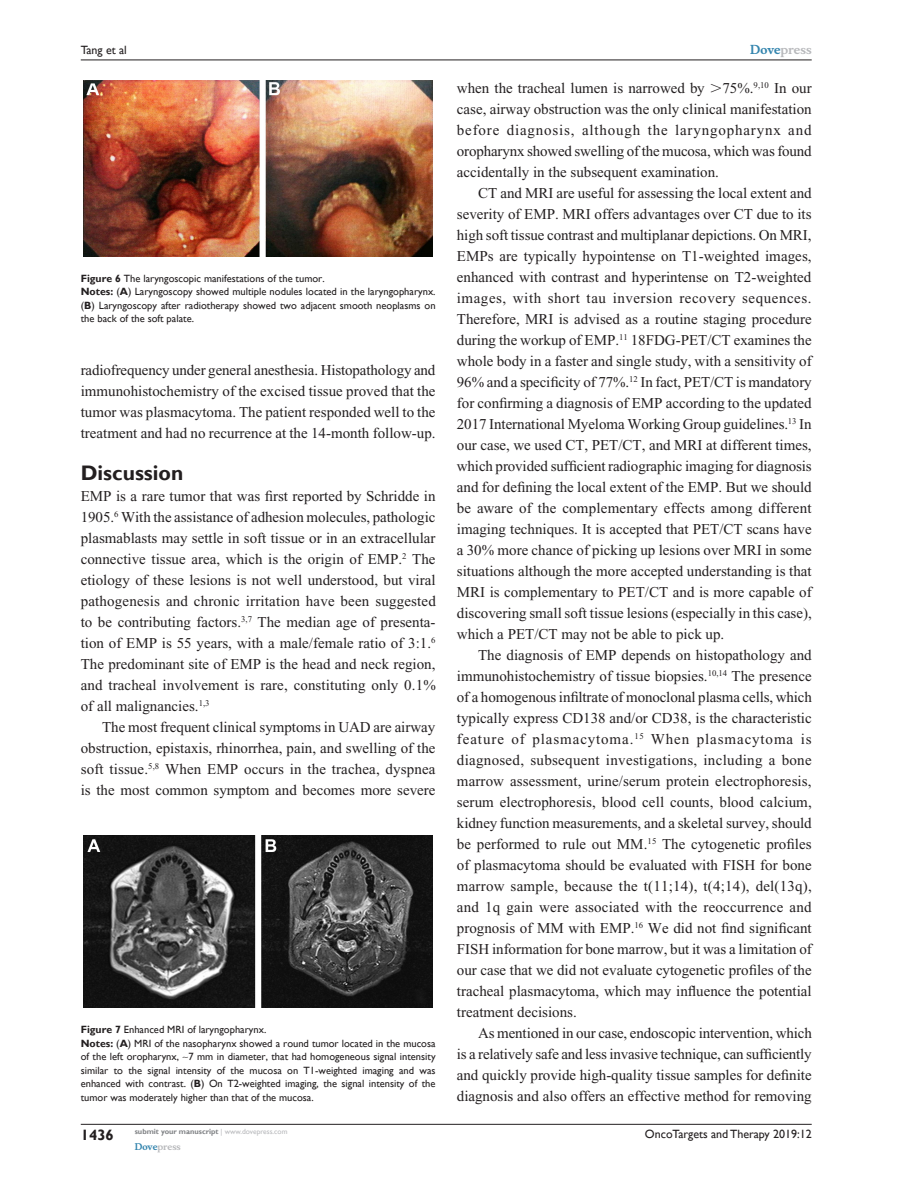
<style>
.page{position:relative;width:918px;height:1188px;background:#fff}
.page>*{position:absolute;margin:0;border:0;box-sizing:border-box;transform-origin:0 0}
.t1{font:700 21px "Gill Sans";color:#231f20}
.Tx{font:15px/21px "Times New Roman";color:#231f20;text-align:justify}
.TxF{font:15px/21px "Times New Roman";letter-spacing:.005em;color:#231f20;text-align:justify}
.t2{font:700 15px "Gill Sans";color:#231f20}
.t3{font:12px "Gill Sans";color:#231f20}
.t4{font:700 12px "Musee";color:#b8b9bc}
.FigSNRI{font:10.5px/13.5px "Gill Sans";color:#231f20;text-align:justify}
.FigC{font:10.5px "Gill Sans";color:#231f20}
.t5{font:700 9px "Musee";color:#b8b9bc}
.t6{font:700 7.5px "Gill Sans";color:#808285}
.s1{font-weight:700}
.s2{font-weight:400;color:#b8b9bc}
.s3{color:#3485ae}
.s4{font-family:"Mathematical Pi One"}
</style>
<div class="page">
<hr style="left:81px;top:1124px;width:731px;height:1px;background:#231f20">
<hr style="left:81px;top:60px;width:731px;height:1px;background:#231f20">
<img style="left:84px;top:81px;width:349px;height:176px">
<img style="left:84px;top:835px;width:349px;height:173px">
<p class="t3" style="left:81px;top:43px;width:48px">Tang et al</p>
<p class="FigC" style="left:81px;top:272px;width:245px"><span class="s1">Figure 6</span> The laryngoscopic manifestations of the tumor.</p>
<p class="FigSNRI" style="left:81px;top:285px;width:356px"><span class="s1">Notes:</span> (<span class="s1">A</span>) Laryngoscopy showed multiple nodules located in the laryngopharynx. (<span class="s1">B</span>) Laryngoscopy after radiotherapy showed two adjacent smooth neoplasms on the back of the soft palate.</p>
<p class="Tx" style="left:81px;top:359px;width:356px">radiofrequency under general anesthesia. Histopathology and immunohistochemistry of the excised tissue proved that the tumor was plasmacytoma. The patient responded well to the treatment and had no recurrence at the 14-month follow-up.</p>
<h1 class="t1" style="left:81px;top:460px;width:104px">Discussion</h1>
<p class="TxF" style="left:81px;top:485px;width:357px">EMP is a rare tumor that was first reported by Schridde in 1905.<sup>6</sup> With the assistance of adhesion molecules, pathologic plasmablasts may settle in soft tissue or in an extracellular connective tissue area, which is the origin of EMP.<sup>2</sup> The etiology of these lesions is not well understood, but viral pathogenesis and chronic irritation have been suggested to be contributing factors.<sup>3,7</sup> The median age of presenta&shy;tion of EMP is 55 years, with a male/female ratio of 3:1.<sup>6<br></sup>The predominant site of EMP is the head and neck region, and tracheal involvement is rare, constituting only 0.1% of all malignancies.<sup>1,3</sup></p>
<p class="Tx" style="left:81px;top:716px;width:356px;text-indent:21px">The most frequent clinical symptoms in UAD are airway obstruction, epistaxis, rhinorrhea, pain, and swelling of the soft tissue.<sup>5,8</sup> When EMP occurs in the trachea, dyspnea is the most common symptom and becomes more severe</p>
<p class="FigC" style="left:81px;top:1023px;width:187px"><span class="s1">Figure 7</span> Enhanced MRI of laryngopharynx.</p>
<p class="FigSNRI" style="left:81px;top:1036px;width:356px"><span class="s1">Notes:</span> (<span class="s1">A</span>) MRI of the nasopharynx showed a round tumor located in the mucosa of the left oropharynx, 7 mm in diameter, that had homogeneous signal intensity similar to the signal intensity of the mucosa on T1-weighted imaging and was enhanced with contrast. (<span class="s1">B</span>) On T2-weighted imaging, the signal intensity of the tumor was moderately higher than that of the mucosa.</p>
<p class="t2" style="left:81px;top:1126px;width:35px">1436</p>
<p class="t6" style="left:135px;top:1127px;width:154px">submit your manuscript <span class="s2">| www.dovepress.com</span></p>
<p class="t5" style="left:135px;top:1141px;width:48px"><span class="s3">Dove</span>press</p>
<p class="t4" style="left:750px;top:43px;width:63px"><span class="s3">Dove</span>press</p>
<p class="Tx" style="left:457px;top:77px;width:356px">when the tracheal lumen is narrowed by <span class="s4">.</span>75%.<sup>9,10</sup> In our case, airway obstruction was the only clinical manifestation before diagnosis, although the laryngopharynx and oropharynx showed swelling of the mucosa, which was found accidentally in the subsequent examination.</p>
<p class="Tx" style="left:457px;top:182px;width:356px;text-indent:21px">CT and MRI are useful for assessing the local extent and severity of EMP. MRI offers advantages over CT due to its high soft tissue contrast and multiplanar depictions. On MRI, EMPs are typically hypointense on T1-weighted images, enhanced with contrast and hyperintense on T2-weighted images, with short tau inversion recovery sequences.<br>Therefore, MRI is advised as a routine staging procedure during the workup of EMP.<sup>11</sup> 18FDG-PET/CT examines the whole body in a faster and single study, with a sensitivity of 96% and a specificity of 77%.<sup>12</sup> In fact, PET/CT is mandatory for confirming a diagnosis of EMP according to the updated 2017 International Myeloma Working Group guidelines.<sup>13</sup> In our case, we used CT, PET/CT, and MRI at different times, which provided sufficient radiographic imaging for diagnosis and for defining the local extent of the EMP. But we should be aware of the complementary effects among different imaging techniques. It is accepted that PET/CT scans have a 30% more chance of picking up lesions over MRI in some situations although the more accepted understanding is that MRI is complementary to PET/CT and is more capable of discovering small soft tissue lesions (especially in this case), which a PET/CT may not be able to pick up.</p>
<p class="Tx" style="left:457px;top:644px;width:357px;text-indent:21px">The diagnosis of EMP depends on histopathology and immunohistochemistry of tissue biopsies.<sup>10,14</sup> The presence of a homogenous infiltrate of monoclonal plasma cells, which typically express CD138 and/or CD38, is the characteristic feature of plasmacytoma.<sup>15</sup> When plasmacytoma is diagnosed, subsequent investigations, including a bone marrow assessment, urine/serum protein electrophoresis, serum electrophoresis, blood cell counts, blood calcium, kidney function measurements, and a skeletal survey, should be performed to rule out MM.<sup>15</sup> The cytogenetic profiles of plasmacytoma should be evaluated with FISH for bone marrow sample, because the t(11;14), t(4;14), del(13q), and 1q gain were associated with the reoccurrence and prognosis of MM with EMP.<sup>16</sup> We did not find significant FISH information for bone marrow, but it was a limitation of our case that we did not evaluate cytogenetic profiles of the tracheal plasmacytoma, which may influence the potential treatment decisions.</p>
<p class="Tx" style="left:457px;top:1022px;width:357px;text-indent:21px">As mentioned in our case, endoscopic intervention, which is a relatively safe and less invasive technique, can sufficiently and quickly provide high-quality tissue samples for definite diagnosis and also offers an effective method for removing</p>
<p class="t3" style="left:645px;top:1127px;width:168px">OncoTargets and Therapy 2019:12</p>
</div>
